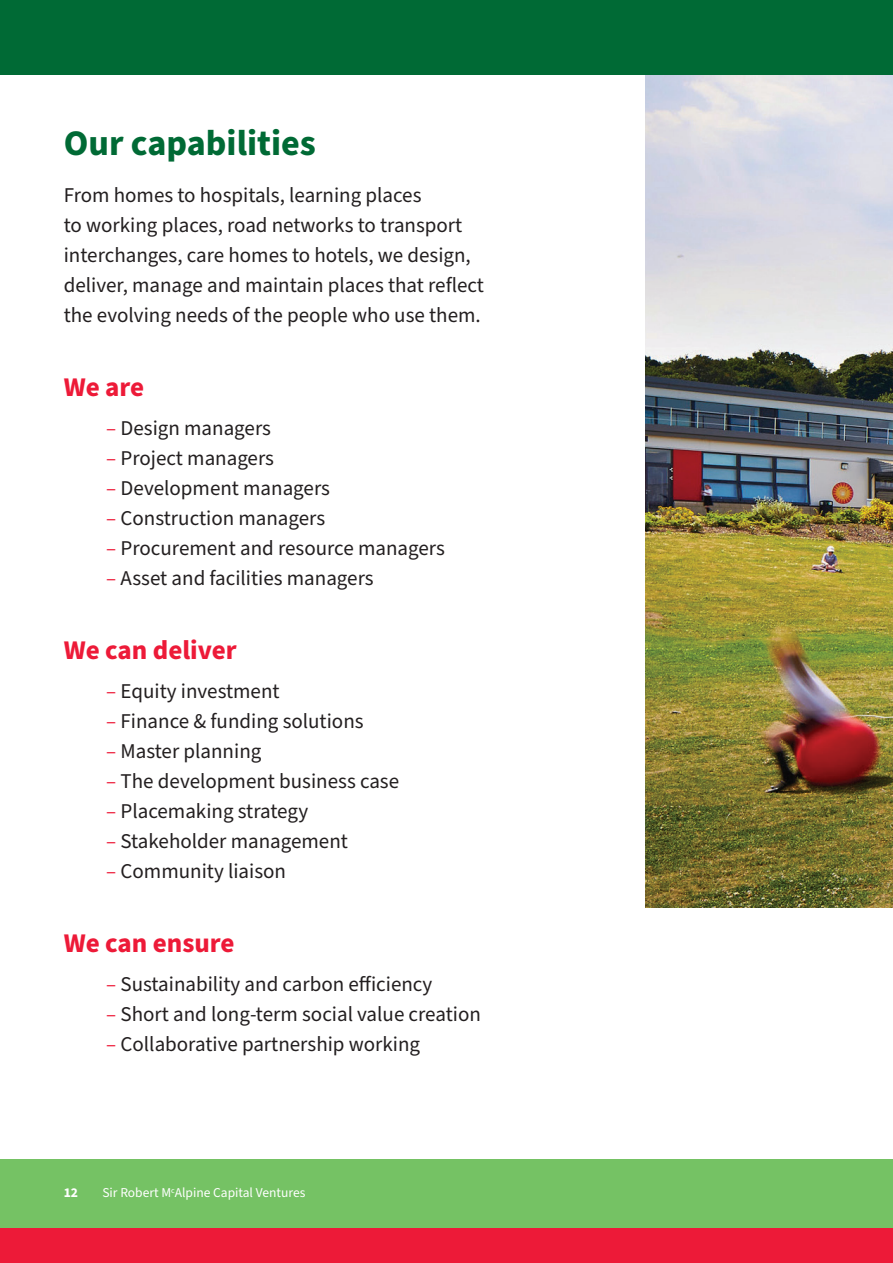
<style>
.page{position:relative;width:893px;height:1263px;background:#fff}
.page>*{position:absolute;margin:0;border:0;box-sizing:border-box;transform-origin:0 0}
.t1{font:700 36px "Source Sans Pro";color:#006a35}
.t2{font:700 27px "Source Sans Pro";color:#ed1a38}
.t3{font:21px/30px "Source Sans Pro";color:#231f20}
.t4{font:13.5px "Source Sans Pro";color:#fff}
.t5{font:700 13.5px "Source Sans Pro";color:#fff}
.s1{color:#ed1a38}
</style>
<div class="page">
<div style="left:0;top:1159px;width:893px;height:70px;background:#75c264"></div>
<div style="left:0;top:1228px;width:893px;height:35px;background:#ed1a38"></div>
<img style="left:646px;top:74px;width:247px;height:834px">
<div style="left:0;top:0;width:893px;height:74px;background:#006a35"></div>
<h1 class="t1" style="left:64px;top:118px;width:254px">Our capabilities</h1>
<p class="t3" style="left:64px;top:180px;width:422px">From homes to hospitals, learning places<br>to working places, road networks to transport interchanges, care homes to hotels, we design, deliver, manage and maintain places that reflect the evolving needs of the people who use them.</p>
<p class="t2" style="left:64px;top:369px;width:82px">We are</p>
<p class="t3" style="left:106px;top:413px;width:166px"><span class="s1">–</span> Design managers</p>
<p class="t3" style="left:106px;top:443px;width:169px"><span class="s1">–</span> Project managers</p>
<p class="t3" style="left:106px;top:473px;width:225px"><span class="s1">–</span> Development managers</p>
<p class="t3" style="left:106px;top:503px;width:220px"><span class="s1">–</span> Construction managers</p>
<p class="t3" style="left:106px;top:533px;width:340px"><span class="s1">–</span> Procurement and resource managers</p>
<p class="t3" style="left:106px;top:563px;width:269px"><span class="s1">–</span> Asset and facilities managers</p>
<p class="t2" style="left:64px;top:632px;width:175px">We can deliver</p>
<p class="t3" style="left:106px;top:676px;width:175px"><span class="s1">–</span> Equity investment</p>
<p class="t3" style="left:106px;top:706px;width:259px"><span class="s1">–</span> Finance &amp; funding solutions</p>
<p class="t3" style="left:106px;top:736px;width:157px"><span class="s1">–</span> Master planning</p>
<p class="t3" style="left:106px;top:766px;width:294px"><span class="s1">–</span> The development business case</p>
<p class="t3" style="left:106px;top:796px;width:203px"><span class="s1">–</span> Placemaking strategy</p>
<p class="t3" style="left:106px;top:826px;width:243px"><span class="s1">–</span> Stakeholder management</p>
<p class="t3" style="left:106px;top:856px;width:181px"><span class="s1">–</span> Community liaison</p>
<p class="t2" style="left:64px;top:925px;width:172px">We can ensure</p>
<p class="t3" style="left:106px;top:969px;width:328px"><span class="s1">–</span> Sustainability and carbon efficiency</p>
<p class="t3" style="left:106px;top:999px;width:376px"><span class="s1">–</span> Short and long-term social value creation</p>
<p class="t3" style="left:106px;top:1029px;width:315px"><span class="s1">–</span> Collaborative partnership working</p>
<p class="t5" style="left:64px;top:1183px;width:16px">12</p>
<p class="t4" style="left:102px;top:1183px;width:205px">Sir Robert M<sup>c</sup>Alpine Capital Ventures</p>
</div>
